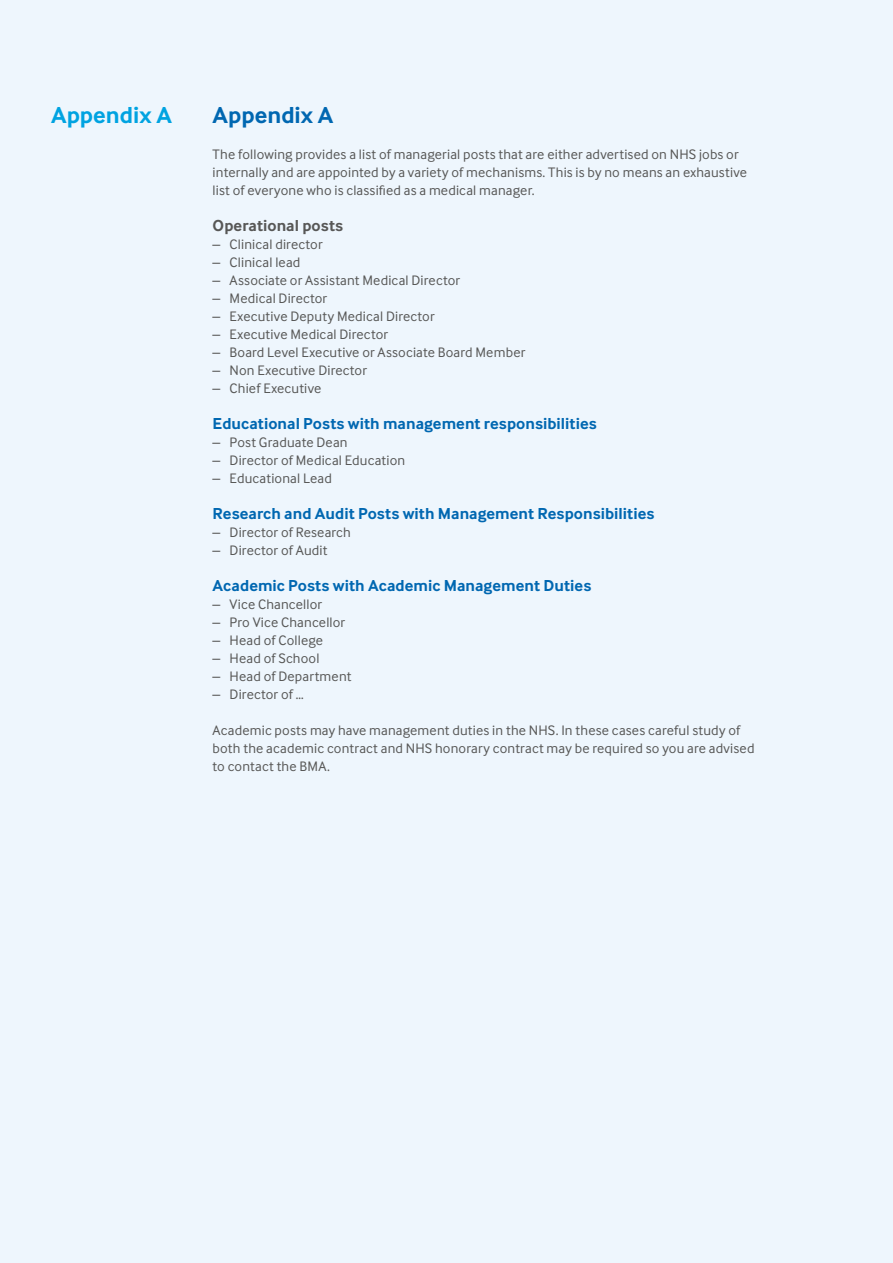
<style>
.page{position:relative;width:893px;height:1263px;background:#eef6fd}
.page>*{position:absolute;margin:0;border:0;box-sizing:border-box;transform-origin:0 0}
.t1{font:700 24px "Inter Face";color:#00a3e1}
.t2{font:700 24px "Inter Face";color:#0067b1}
.t3{font:700 16.5px "Inter Face";color:#0067b1}
.t4{font:700 16.5px "Inter Face";letter-spacing:.005em;color:#575756}
.t5{font:14.25px/18px "Inter Face";letter-spacing:.01em;color:#575756}
</style>
<div class="page">
<h1 class="t1" style="left:51px;top:101px;width:122px">Appendix A</h1>
<h1 class="t2" style="left:213px;top:101px;width:122px">Appendix A</h1>
<p class="t5" style="left:213px;top:145px;width:536px">The following provides a list of managerial posts that are either advertised on NHS jobs or internally and are appointed by a variety of mechanisms. This is by no means an exhaustive list of everyone who is classified as a medical manager.</p>
<p class="t4" style="left:213px;top:216px;width:132px">Operational posts</p>
<p class="t5" style="left:213px;top:235px;width:111px">– Clinical director</p>
<p class="t5" style="left:213px;top:253px;width:89px">– Clinical lead</p>
<p class="t5" style="left:213px;top:271px;width:249px">– Associate or Assistant Medical Director</p>
<p class="t5" style="left:213px;top:289px;width:116px">– Medical Director</p>
<p class="t5" style="left:213px;top:307px;width:224px">– Executive Deputy Medical Director</p>
<p class="t5" style="left:213px;top:325px;width:177px">– Executive Medical Director</p>
<p class="t5" style="left:213px;top:343px;width:314px">– Board Level Executive or Associate Board Member</p>
<p class="t5" style="left:213px;top:361px;width:156px">– Non Executive Director</p>
<p class="t5" style="left:213px;top:379px;width:110px">– Chief Executive</p>
<p class="t3" style="left:213px;top:414px;width:386px">Educational Posts with management responsibilities</p>
<p class="t5" style="left:213px;top:433px;width:136px">– Post Graduate Dean</p>
<p class="t5" style="left:213px;top:451px;width:194px">– Director of Medical Education</p>
<p class="t5" style="left:213px;top:469px;width:121px">– Educational Lead</p>
<p class="t3" style="left:213px;top:504px;width:443px">Research and Audit Posts with Management Responsibilities</p>
<p class="t5" style="left:213px;top:523px;width:140px">– Director of Research</p>
<p class="t5" style="left:213px;top:541px;width:116px">– Director of Audit</p>
<p class="t3" style="left:213px;top:576px;width:380px">Academic Posts with Academic Management Duties</p>
<p class="t5" style="left:213px;top:595px;width:111px">– Vice Chancellor</p>
<p class="t5" style="left:213px;top:613px;width:134px">– Pro Vice Chancellor</p>
<p class="t5" style="left:213px;top:631px;width:112px">– Head of College</p>
<p class="t5" style="left:213px;top:649px;width:108px">– Head of School</p>
<p class="t5" style="left:213px;top:667px;width:140px">– Head of Department</p>
<p class="t5" style="left:213px;top:685px;width:93px">– Director of …</p>
<p class="t5" style="left:213px;top:721px;width:543px">Academic posts may have management duties in the NHS. In these cases careful study of both the academic contract and NHS honorary contract may be required so you are advised to contact the BMA.</p>
</div>
